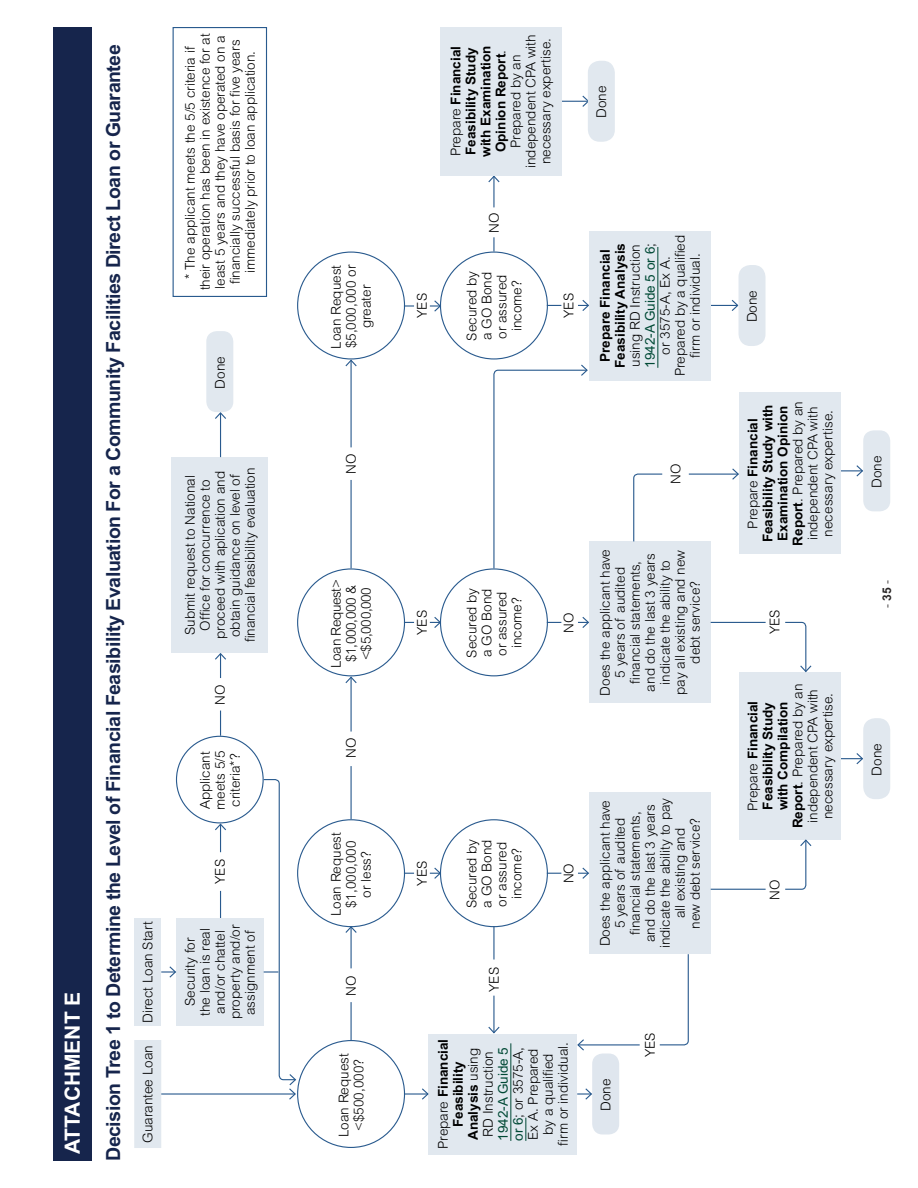
<style>
.page{position:relative;width:918px;height:1188px;background:#fff}
.page>*{position:absolute;margin:0;border:0;box-sizing:border-box;transform-origin:0 0}
.H2_Shade{font:700 21px "Arial MT Std";color:#fff}
.H2_Space_Small{font:700 19.5px "Arial MT Std";letter-spacing:-.02em;color:#16254c}
.t1{font:300 13.5px/15px "Arial MT Std";color:#000;text-align:center}
.t2{font:300 13.5px/15px "Arial MT Std";letter-spacing:-.025em;color:#000;text-align:center}
.t3{font:300 12px "Arial MT Std";color:#272424}
.s1{font-weight:700}
.s2{font-weight:400;color:#004935}
</style>
<div class="page">
<div style="left:54px;top:27px;width:38px;height:1134px;background:#16254c"></div>
<div style="left:134px;top:1040px;width:27px;height:108px;background:#e1e8ef"></div>
<div style="left:429px;top:1034px;width:148px;height:120px;background:#e1e8ef"></div>
<hr style="left:510px;top:1043px;width:1px;height:98px;background:#004935">
<svg style="left:525px;top:1118px;width:1px;height:23px"></svg>
<div style="left:592px;top:1054px;width:27px;height:81px;background:#dfe6ee;border-radius:10px"></div>
<div style="left:134px;top:918px;width:27px;height:108px;background:#e1e8ef"></div>
<div style="left:176px;top:918px;width:88px;height:108px;background:#e1e8ef"></div>
<div style="left:172px;top:457px;width:96px;height:196px;background:#e1e8ef"></div>
<div style="left:206px;top:331px;width:27px;height:81px;background:#e1e8ef;border-radius:10px"></div>
<div style="left:173px;top:27px;width:94px;height:270px;border:1px solid #295a8e"></div>
<div style="left:589px;top:792px;width:122px;height:162px;background:#e1e8ef"></div>
<hr style="left:161px;top:1093px;width:134px;height:2px;background:#295a8e">
<svg style="left:161px;top:966px;width:15px;height:12px"></svg>
<svg style="left:430px;top:867px;width:10px;height:12px"></svg>
<svg style="left:578px;top:867px;width:11px;height:12px"></svg>
<svg style="left:578px;top:617px;width:11px;height:11px"></svg>
<svg style="left:841px;top:753px;width:22px;height:12px"></svg>
<svg style="left:841px;top:465px;width:22px;height:12px"></svg>
<svg style="left:578px;top:300px;width:11px;height:11px"></svg>
<svg style="left:711px;top:299px;width:28px;height:13px"></svg>
<svg style="left:561px;top:94px;width:27px;height:14px"></svg>
<hr style="left:493px;top:176px;width:2px;height:31px;background:#295a8e">
<svg style="left:488px;top:176px;width:12px;height:8px"></svg>
<svg style="left:430px;top:617px;width:10px;height:11px"></svg>
<svg style="left:430px;top:300px;width:10px;height:12px"></svg>
<svg style="left:548px;top:873px;width:13px;height:1px"></svg>
<svg style="left:548px;top:622px;width:13px;height:1px"></svg>
<svg style="left:548px;top:305px;width:13px;height:1px"></svg>
<svg style="left:405px;top:305px;width:9px;height:2px"></svg>
<svg style="left:493px;top:237px;width:2px;height:15px"></svg>
<svg style="left:214px;top:823px;width:12px;height:29px"></svg>
<hr style="left:351px;top:927px;width:1px;height:41px;background:#295a8e">
<svg style="left:345px;top:927px;width:12px;height:7px"></svg>
<hr style="left:493px;top:926px;width:2px;height:34px;background:#295a8e">
<hr style="left:351px;top:1002px;width:1px;height:38px;background:#295a8e">
<hr style="left:493px;top:996px;width:2px;height:37px;background:#295a8e">
<svg style="left:488px;top:1026px;width:12px;height:8px"></svg>
<hr style="left:351px;top:766px;width:1px;height:53px;background:#295a8e">
<hr style="left:351px;top:480px;width:1px;height:88px;background:#295a8e">
<hr style="left:351px;top:677px;width:1px;height:55px;background:#295a8e">
<svg style="left:345px;top:676px;width:12px;height:8px"></svg>
<hr style="left:351px;top:360px;width:1px;height:87px;background:#295a8e">
<svg style="left:345px;top:360px;width:12px;height:8px"></svg>
<svg style="left:215px;top:653px;width:11px;height:25px"></svg>
<svg style="left:220px;top:711px;width:1px;height:25px"></svg>
<svg style="left:220px;top:891px;width:1px;height:27px"></svg>
<hr style="left:220px;top:413px;width:1px;height:44px;background:#295a8e">
<svg style="left:215px;top:411px;width:12px;height:9px"></svg>
<hr style="left:405px;top:1093px;width:23px;height:2px;background:#295a8e">
<svg style="left:421px;top:1087px;width:8px;height:14px"></svg>
<svg style="left:577px;top:1088px;width:15px;height:12px"></svg>
<hr style="left:578px;top:1044px;width:62px;height:1px;background:#295a8e">
<svg style="left:577px;top:1039px;width:8px;height:12px"></svg>
<svg style="left:263px;top:778px;width:34px;height:322px"></svg>
<div style="left:739px;top:672px;width:102px;height:168px;background:#e1e8ef"></div>
<div style="left:863px;top:718px;width:27px;height:81px;background:#e1e8ef;border-radius:12px"></div>
<div style="left:589px;top:541px;width:122px;height:162px;background:#e1e8ef"></div>
<div style="left:739px;top:392px;width:102px;height:162px;background:#e1e8ef"></div>
<div style="left:863px;top:430px;width:27px;height:81px;background:#e1e8ef;border-radius:10px"></div>
<div style="left:589px;top:231px;width:122px;height:149px;background:#e1e8ef"></div>
<hr style="left:657px;top:247px;width:1px;height:121px;background:#004935">
<div style="left:739px;top:265px;width:27px;height:81px;background:#e1e8ef;border-radius:12px"></div>
<div style="left:440px;top:27px;width:121px;height:149px;background:#e1e8ef"></div>
<div style="left:588px;top:61px;width:27px;height:81px;background:#e1e8ef;border-radius:12px"></div>
<svg style="left:493px;top:364px;width:95px;height:206px"></svg>
<hr style="left:689px;top:474px;width:49px;height:1px;background:#295a8e">
<svg style="left:731px;top:468px;width:8px;height:12px"></svg>
<svg style="left:633px;top:473px;width:30px;height:69px"></svg>
<svg style="left:659px;top:954px;width:30px;height:92px"></svg>
<svg style="left:785px;top:621px;width:27px;height:52px"></svg>
<hr style="left:711px;top:622px;width:55px;height:1px;background:#295a8e">
<svg style="left:785px;top:839px;width:27px;height:51px"></svg>
<hr style="left:711px;top:889px;width:55px;height:1px;background:#295a8e">
<h2 class="H2_Shade" style="left:60px;top:1154px;width:164px;rotate:-90deg">ATTACHMENT E</h2>
<h2 class="H2_Space_Small" style="left:102px;top:1161px;width:1118px;rotate:-90deg">Decision Tree 1 to Determine the Level of Financial Feasibility Evaluation For a Community Facilities Direct Loan or Guarantee</h2>
<p class="t1" style="left:182px;top:290px;width:258px;rotate:-90deg">* The applicant meets the 5/5 criteria if their operation has been in existence for at least 5 years and they have operated on a financially successful basis for five years immediately prior to loan application.</p>
<p class="t1" style="left:212px;top:389px;width:34px;rotate:-90deg">Done</p>
<p class="t1" style="left:182px;top:642px;width:176px;rotate:-90deg">Submit request to National<br>Office for concurrence to proceed with aplication and obtain guidance on level of financial feasibility evaluation</p>
<p class="t1" style="left:212px;top:705px;width:22px;rotate:-90deg">NO</p>
<p class="t1" style="left:197px;top:810px;width:61px;text-align:justify;rotate:-90deg">Applicant meets 5/5 criteria*?</p>
<p class="t1" style="left:212px;top:884px;width:26px;rotate:-90deg">YES</p>
<p class="t1" style="left:140px;top:1023px;width:104px;rotate:-90deg">Direct Loan Start</p>
<p class="t1" style="left:182px;top:1019px;width:96px;rotate:-90deg">Security for<br>the loan is real and/or chattel property and/or assignment of</p>
<p class="t1" style="left:329px;top:349px;width:85px;rotate:-90deg">Loan Request $5,000,000 or greater</p>
<p class="t1" style="left:344px;top:474px;width:22px;rotate:-90deg">NO</p>
<p class="t2" style="left:329px;top:668px;width:90px;rotate:-90deg">Loan Request&gt; $1,000,000 &amp; &lt;$5,000,000</p>
<p class="t1" style="left:344px;top:758px;width:22px;rotate:-90deg">NO</p>
<p class="t1" style="left:329px;top:916px;width:85px;rotate:-90deg">Loan Request $1,000,000<br>or less?</p>
<p class="t1" style="left:344px;top:996px;width:22px;rotate:-90deg">NO</p>
<p class="t1" style="left:448px;top:168px;width:135px;rotate:-90deg">Prepare <span class="s1">Financial<br>Feasibility Study with Examination<br>Opinion Report</span>.<br>Prepared by an independent CPA with necessary expertise.</p>
<p class="t1" style="left:415px;top:318px;width:26px;rotate:-90deg">YES</p>
<p class="t1" style="left:487px;top:233px;width:22px;rotate:-90deg">NO</p>
<p class="t1" style="left:464px;top:341px;width:71px;rotate:-90deg">Secured by a GO Bond or assured income?</p>
<p class="t1" style="left:561px;top:318px;width:26px;rotate:-90deg">YES</p>
<p class="t1" style="left:464px;top:658px;width:71px;rotate:-90deg">Secured by a GO Bond or assured income?</p>
<p class="t1" style="left:415px;top:635px;width:26px;rotate:-90deg">YES</p>
<p class="t1" style="left:561px;top:633px;width:22px;rotate:-90deg">NO</p>
<p class="t1" style="left:415px;top:886px;width:26px;rotate:-90deg">YES</p>
<p class="t1" style="left:464px;top:908px;width:71px;rotate:-90deg">Secured by a GO Bond or assured income?</p>
<p class="t1" style="left:487px;top:992px;width:26px;rotate:-90deg">YES</p>
<p class="t1" style="left:561px;top:883px;width:22px;rotate:-90deg">NO</p>
<p class="t1" style="left:140px;top:1143px;width:99px;rotate:-90deg">Guarantee Loan</p>
<p class="t1" style="left:436px;top:1149px;width:112px;rotate:-90deg">Prepare <span class="s1">Financial<br>Feasibility<br>Analysis</span> using<br>RD Instruction<br><span class="s2">1942-A Guide 5<br>or 6</span>; or 3575-A,<br>Ex A. Prepared<br>by a qualified<br>firm or individual.</p>
<p class="t1" style="left:336px;top:1137px;width:85px;rotate:-90deg">Loan Request &lt;$500,000?</p>
<p class="t1" style="left:594px;top:118px;width:34px;rotate:-90deg">Done</p>
<p class="t1" style="left:598px;top:376px;width:143px;rotate:-90deg"><span class="s1">Prepare Financial<br>Feasibility Analysis </span>using RD Instruction<br><span class="s2">1942-A Guide 5 or 6</span>;<br>or 3575-A, Ex A.<br>Prepared by a qualified firm or individual.</p>
<p class="t1" style="left:668px;top:484px;width:22px;rotate:-90deg">NO</p>
<p class="t1" style="left:598px;top:696px;width:148px;rotate:-90deg">Does the applicant have<br>5 years of audited financial statements, and do the last 3 years indicate the ability to pay all existing and new debt service?</p>
<p class="t1" style="left:598px;top:948px;width:152px;rotate:-90deg">Does the applicant have<br>5 years of audited financial statements,<br>and do the last 3 years indicate the ability to pay all existing and<br>new debt service?</p>
<p class="t1" style="left:598px;top:1111px;width:34px;rotate:-90deg">Done</p>
<p class="t1" style="left:643px;top:1057px;width:26px;rotate:-90deg">YES</p>
<p class="t1" style="left:745px;top:322px;width:34px;rotate:-90deg">Done</p>
<p class="t1" style="left:745px;top:546px;width:146px;rotate:-90deg">Prepare <span class="s1">Financial<br>Feasibility Study with<br>Examination Opinion<br>Report</span>. Prepared by an independent CPA with necessary expertise.</p>
<p class="t1" style="left:767px;top:634px;width:26px;rotate:-90deg">YES</p>
<p class="t1" style="left:745px;top:828px;width:146px;rotate:-90deg">Prepare <span class="s1">Financial<br>Feasibility Study<br>with Compilation<br>Report</span>. Prepared by an independent CPA with necessary expertise.</p>
<p class="t1" style="left:767px;top:900px;width:22px;rotate:-90deg">NO</p>
<p class="t1" style="left:869px;top:488px;width:34px;rotate:-90deg">Done</p>
<p class="t3" style="left:880px;top:608px;width:30px;rotate:-90deg">- <span class="s1">35</span> -</p>
<p class="t1" style="left:869px;top:776px;width:34px;rotate:-90deg">Done</p>
</div>
